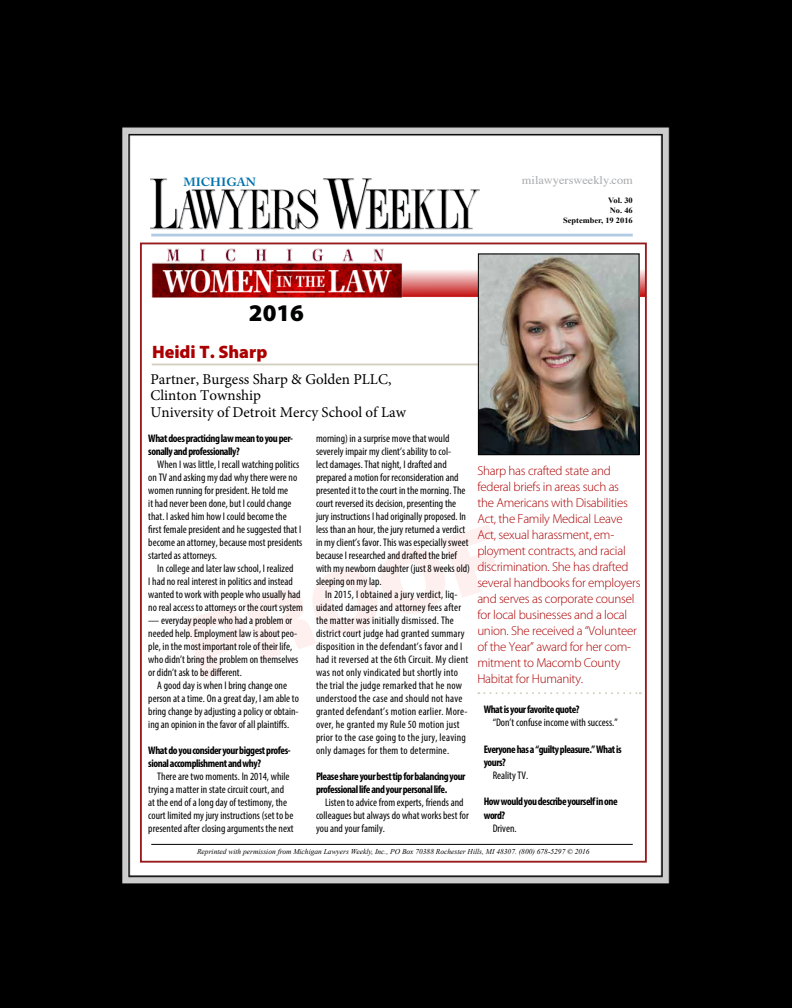
<style>
.page{position:relative;width:792px;height:1008px;background:#fff}
.page>*{position:absolute;margin:0;border:0;box-sizing:border-box;transform-origin:0 0}
.t1{font:900 24px "Myriad Pro";color:#000101}
.t2{font:900 18px "Myriad Pro";color:#ab0002}
.t3{font:15px/16.4px "Minion Pro";color:#000}
.t4{font:300 13px/16px "Myriad Pro";letter-spacing:-.02em;color:#ab0002}
.t5{font:700 11.9px "Adobe Caslon Pro";color:#0073ae;scale:1.05 1}
.t6{font:11.8px "Times";color:#a7a9ac;scale:1.05 1}
.t7{font:condensed 11px/13px "Myriad Pro";color:#000}
.t8{font:condensed 11px/13px "Myriad Pro";letter-spacing:.02em;color:#000}
.t9{font:700 condensed 11px/13px "Myriad Pro";letter-spacing:-.04em;color:#000}
.t10{font:700 8px/9.7px "Times New Roman";color:#000;text-align:right;scale:1.05 1}
.t11{font:italic 7.5px "Times New Roman";color:#000}
</style>
<div class="page">
<img style="left:0;top:1px;width:792px;height:1007px">
<hr style="left:152px;top:364px;width:330px;height:1px;background:#d3cfbf">
<img style="left:150px;top:179px;width:329px;height:50px">
<svg style="left:404px;top:265px;width:240px;height:33px"></svg>
<img style="left:150px;top:242px;width:254px;height:56px">
<svg style="left:184px;top:524px;width:312px;height:155px"></svg>
<hr style="left:151px;top:844px;width:482px;height:1px;background:#000">
<div style="left:140px;top:243px;width:507px;height:620px;border:2px solid #981b1e"></div>
<hr style="left:151px;top:234px;width:482px;height:2px;background:#b1cbe4">
<svg style="left:478px;top:692px;width:163px;height:2px"></svg>
<img style="left:480px;top:256px;width:157px;height:197px">
<div style="left:478px;top:254px;width:161px;height:201px;border:1px solid #000"></div>
<p class="t5" style="left:183px;top:175px;width:71px">MICHIGAN</p>
<p class="t6" style="left:522px;top:169px;width:107px">milawyersweekly.com</p>
<p class="t10" style="left:563px;top:196px;width:68px">Vol. 30<br>No. 46<br>September, 19 2016</p>
<h1 class="t1" style="left:249px;top:299px;width:57px">2016</h1>
<h2 class="t2" style="left:152px;top:341px;width:117px">Heidi T. Sharp</h2>
<h3 class="t3" style="left:150px;top:371px;width:257px">Partner, Burgess Sharp &amp; Golden PLLC,<br>Clinton Township<br>University of Detroit Mercy School of Law</h3>
<p class="t9" style="left:148px;top:431px;width:146px">What does practicing law mean to you per&shy;sonally and professionally?</p>
<p class="t7" style="left:148px;top:457px;width:156px;text-indent:9px">When I was little, I recall watching politics on TV and asking my dad why there were no women running for president. He told me<br>it had never been done, but I could change that. I asked him how I could become the first female president and he suggested that I become an attorney, because most presidents started as attorneys.</p>
<p class="t7" style="left:148px;top:561px;width:156px;text-indent:9px">In college and later law school, I realized<br>I had no real interest in politics and instead wanted to work with people who usually had no real access to attorneys or the court system</p>
<p class="t7" style="left:148px;top:613px;width:152px">— everyday people who had a problem or needed help. Employment law is about peo&shy;ple, in the most important role of their life, who didn’t bring the problem on themselves or didn’t ask to be different.</p>
<p class="t7" style="left:148px;top:678px;width:152px;text-indent:9px">A good day is when I bring change one person at a time. On a great day, I am able to bring change by adjusting a policy or obtain&shy;ing an opinion in the favor of all plaintiffs.</p>
<p class="t9" style="left:148px;top:743px;width:144px">What do you consider your biggest profes&shy;sional accomplishment and why?</p>
<p class="t7" style="left:148px;top:769px;width:147px;text-indent:9px">There are two moments. In 2014, while trying a matter in state circuit court, and at the end of a long day of testimony, the court limited my jury instructions (set to be presented after closing arguments the next</p>
<p class="t7" style="left:316px;top:431px;width:156px">morning) in a surprise move that would severely impair my client’s ability to col-<br>lect damages. That night, I drafted and prepared a motion for reconsideration and presented it to the court in the morning. The court reversed its decision, presenting the jury instructions I had originally proposed. In less than an hour, the jury returned a verdict in my client’s favor. This was especially sweet because I researched and drafted the brief with my newborn daughter (just 8 weeks old) sleeping on my lap.</p>
<p class="t8" style="left:316px;top:588px;width:154px;text-indent:9px">In 2015, I obtained a jury verdict, liq&shy;uidated damages and attorney fees after the matter was initially dismissed. The district court judge had granted summary disposition in the defendant’s favor and I had it reversed at the 6th Circuit. My client was not only vindicated but shortly into the trial the judge remarked that he now understood the case and should not have granted defendant’s motion earlier. More&shy;over, he granted my Rule 50 motion just prior to the case going to the jury, leaving only damages for them to determine.</p>
<p class="t9" style="left:316px;top:769px;width:151px">Please share your best tip for balancing your professional life and your personal life.</p>
<p class="t7" style="left:316px;top:796px;width:154px;text-indent:9px">Listen to advice from experts, friends and colleagues but always do what works best for you and your family.</p>
<p class="t4" style="left:477px;top:463px;width:165px">Sharp has crafted state and federal briefs in areas such as<br>the Americans with Disabilities<br>Act, the Family Medical Leave<br>Act, sexual harassment, em&shy;ployment contracts, and racial discrimination. She has drafted several handbooks for employers and serves as corporate counsel for local businesses and a local union. She received a “Volunteer of the Year” award for her com&shy;mitment to Macomb County<br>Habitat for Humanity.</p>
<p class="t9" style="left:484px;top:703px;width:97px">What is your favorite quote?</p>
<p class="t7" style="left:493px;top:716px;width:127px">“Don’t confuse income with success.”</p>
<p class="t9" style="left:484px;top:742px;width:140px">Everyone has a “guilty pleasure.” What is yours?</p>
<p class="t7" style="left:493px;top:769px;width:37px">Reality TV.</p>
<p class="t9" style="left:484px;top:795px;width:136px">How would you describe yourself in one word?</p>
<p class="t7" style="left:493px;top:822px;width:26px">Driven.</p>
<p class="t11" style="left:197px;top:847px;width:394px">Reprinted with permission from Michigan Lawyers Weekly, Inc., PO Box 70388 Rochester Hills, MI 48307. (800) 678-5297 © 2016</p>
</div>
